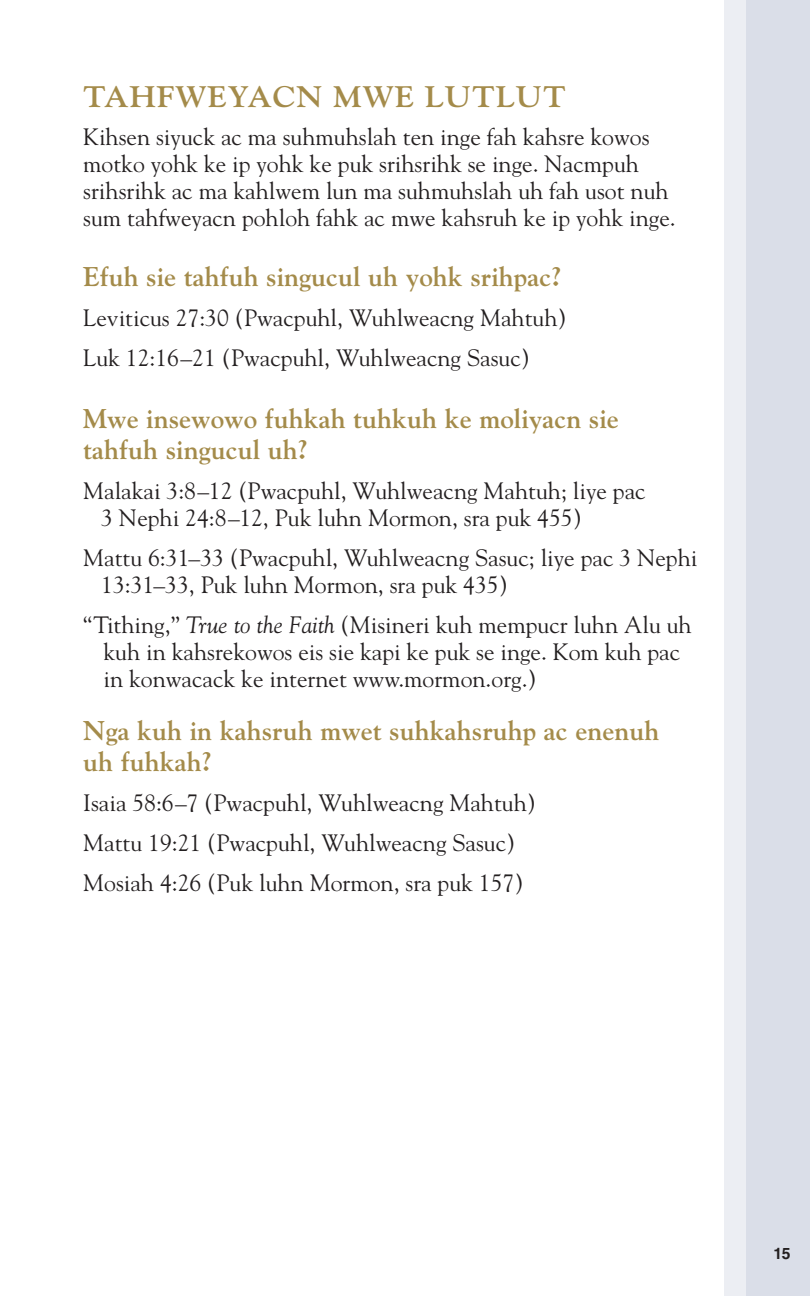
<style>
.page{position:relative;width:810px;height:1296px;background:#fff}
.page>*{position:absolute;margin:0;border:0;box-sizing:border-box;transform-origin:0 0}
.t1{font:700 29.7px "Goudy Oldstylelds Lat";letter-spacing:.03em;color:#a48b4a;scale:1.06 1}
.t2{font:700 27px/31.5px "Goudy Oldstylelds Lat";color:#a48b4a}
.t3{font:23.62px/27px "Goudy Oldstylelds Lat";color:#231f20}
.t4{font:700 15.75px "Helveticalds Lat";color:#231f20}
.s1{font-style:italic}
</style>
<div class="page">
<div style="left:725px;top:0;width:85px;height:1296px;background:#dadee8"></div>
<div style="left:725px;top:0;width:21px;height:1296px;background:#eceef3"></div>
<p class="t1" style="left:83px;top:73px;width:445px">Tahfweyacn Mwe Lutlut</p>
<p class="t3" style="left:83px;top:121px;width:594px">Kihsen siyuck ac ma suhmuhslah ten inge fah kahsre kowos motko yohk ke ip yohk ke puk srihsrihk se inge. Nacmpuh srihsrihk ac ma kahlwem lun ma suhmuhslah uh fah usot nuh sum tahfweyacn pohloh fahk ac mwe kahsruh ke ip yohk inge.</p>
<p class="t2" style="left:83px;top:258px;width:480px">Efuh sie tahfuh singucul uh yohk srihpac?</p>
<p class="t3" style="left:83px;top:295px;width:485px;line-height:40.1px">Leviticus 27:30 (Pwacpuhl, Wuhlweacng Mahtuh)<br>Luk 12:16–21 (Pwacpuhl, Wuhlweacng Sasuc)</p>
<p class="t2" style="left:83px;top:400px;width:537px">Mwe insewowo fuhkah tuhkuh ke moliyacn sie tahfuh singucul uh?</p>
<p class="t3" style="left:101px;top:475px;width:546px;text-indent:-18px">Malakai 3:8–12 (Pwacpuhl, Wuhlweacng Mahtuh; liye pac<br>3 Nephi 24:8–12, Puk luhn Mormon, sra puk 455)</p>
<p class="t3" style="left:101px;top:542px;width:598px;text-indent:-18px">Mattu 6:31–33 (Pwacpuhl, Wuhlweacng Sasuc; liye pac 3 Nephi<br>13:31–33, Puk luhn Mormon, sra puk 435)</p>
<p class="t3" style="left:103px;top:609px;width:590px;text-indent:-20px">“Tithing,” <span class="s1">True to the Faith</span> (Misineri kuh mempucr luhn Alu uh kuh in kahsrekowos eis sie kapi ke puk se inge. Kom kuh pac in konwacack ke internet www.mormon.org.)</p>
<p class="t2" style="left:83px;top:712px;width:578px">Nga kuh in kahsruh mwet suhkahsruhp ac enenuh uh fuhkah?</p>
<p class="t3" style="left:83px;top:781px;width:454px;line-height:40.1px">Isaia 58:6–7 (Pwacpuhl, Wuhlweacng Mahtuh)<br>Mattu 19:21 (Pwacpuhl, Wuhlweacng Sasuc)<br>Mosiah 4:26 (Puk luhn Mormon, sra puk 157)</p>
<p class="t4" style="left:774px;top:1240px;width:19px">15</p>
</div>
